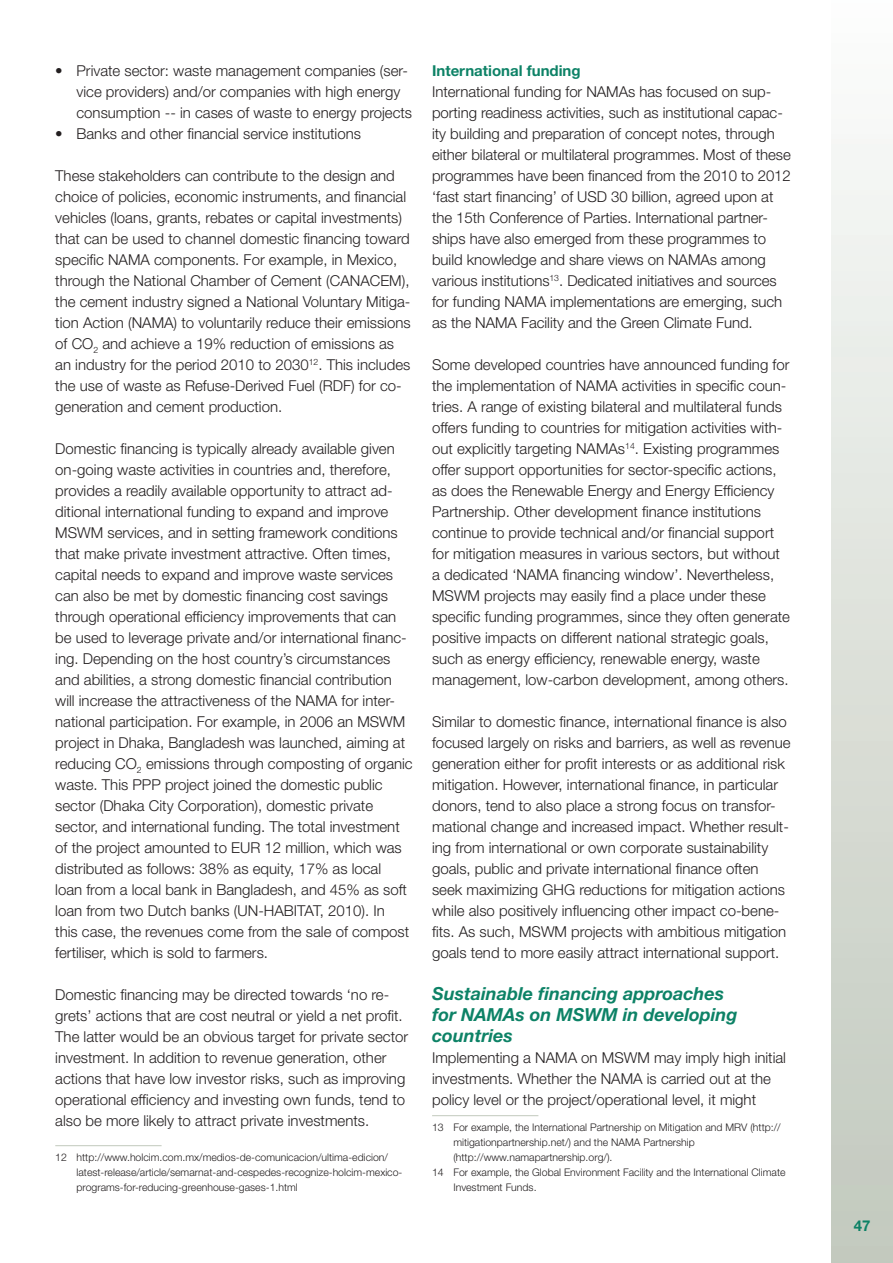
<style>
.page{position:relative;width:893px;height:1263px;background:#fff}
.page>*{position:absolute;margin:0;border:0;box-sizing:border-box;transform-origin:0 0}
.t1{font:italic 700 18px/21px "Helvetica Neue LT Std";color:#0d8266}
.t2{font:300 15px/21px "Helvetica Neue LT Std";color:#231f20}
.t3{font:700 15px "Helvetica Neue LT Std";color:#0d8266}
.t4{font:300 10.5px/15px "Helvetica Neue LT Std";color:#231f20}
</style>
<div class="page">
<div style="left:831px;top:0;width:62px;height:1263px;background:linear-gradient(to bottom,#fbfdfc,#c1c8bc)"></div>
<hr style="left:55px;top:1145px;width:107px;height:1px;background:#c2c9bd">
<hr style="left:432px;top:1115px;width:106px;height:1px;background:#c2c9bd">
<p class="t2" style="left:77px;top:60px;width:337px;text-indent:-21px">• Private sector: waste management companies (ser&shy;vice providers) and/or companies with high energy consumption -- in cases of waste to energy projects</p>
<p class="t2" style="left:55px;top:123px;width:307px">• Banks and other financial service institutions</p>
<p class="t2" style="left:55px;top:165px;width:357px">These stakeholders can contribute to the design and choice of policies, economic instruments, and financial vehicles (loans, grants, rebates or capital investments) that can be used to channel domestic financing toward specific NAMA components. For example, in Mexico, through the National Chamber of Cement (CANACEM), the cement industry signed a National Voluntary Mitiga&shy;tion Action (NAMA) to voluntarily reduce their emissions of CO<sub>2</sub> and achieve a 19% reduction of emissions as an industry for the period 2010 to 2030<sup>12</sup>. This includes the use of waste as Refuse-Derived Fuel (RDF) for co&shy;generation and cement production.</p>
<p class="t2" style="left:55px;top:438px;width:359px">Domestic financing is typically already available given on-going waste activities in countries and, therefore, provides a readily available opportunity to attract ad&shy;ditional international funding to expand and improve MSWM services, and in setting framework conditions that make private investment attractive. Often times, capital needs to expand and improve waste services can also be met by domestic financing cost savings through operational efficiency improvements that can be used to leverage private and/or international financ&shy;ing. Depending on the host country’s circumstances and abilities, a strong domestic financial contribution will increase the attractiveness of the NAMA for inter&shy;national participation. For example, in 2006 an MSWM project in Dhaka, Bangladesh was launched, aiming at reducing CO<sub>2</sub> emissions through composting of organic waste. This PPP project joined the domestic public sector (Dhaka City Corporation), domestic private sector, and international funding. The total investment of the project amounted to EUR 12 million, which was distributed as follows: 38% as equity, 17% as local<br>loan from a local bank in Bangladesh, and 45% as soft loan from two Dutch banks (UN-HABITAT, 2010). In<br>this case, the revenues come from the sale of compost fertiliser, which is sold to farmers.</p>
<p class="t2" style="left:55px;top:984px;width:354px">Domestic financing may be directed towards ‘no re&shy;grets’ actions that are cost neutral or yield a net profit.<br>The latter would be an obvious target for private sector investment. In addition to revenue generation, other actions that have low investor risks, such as improving operational efficiency and investing own funds, tend to also be more likely to attract private investments.</p>
<p class="t4" style="left:77px;top:1149px;width:327px;text-indent:-21px">12 http://www.holcim.com.mx/medios-de-comunicacion/ultima-edicion/ latest-release/article/semarnat-and-cespedes-recognize-holcim-mexico&shy;programs-for-reducing-greenhouse-gases-1.html</p>
<p class="t3" style="left:432px;top:62px;width:150px">International funding</p>
<p class="t2" style="left:432px;top:81px;width:360px">International funding for NAMAs has focused on sup&shy;porting readiness activities, such as institutional capac&shy;ity building and preparation of concept notes, through either bilateral or multilateral programmes. Most of these programmes have been financed from the 2010 to 2012 ‘fast start financing’ of USD 30 billion, agreed upon at the 15th Conference of Parties. International partner&shy;ships have also emerged from these programmes to build knowledge and share views on NAMAs among various institutions<sup>13</sup>. Dedicated initiatives and sources for funding NAMA implementations are emerging, such as the NAMA Facility and the Green Climate Fund.</p>
<p class="t2" style="left:432px;top:354px;width:359px">Some developed countries have announced funding for the implementation of NAMA activities in specific coun&shy;tries. A range of existing bilateral and multilateral funds offers funding to countries for mitigation activities with&shy;out explicitly targeting NAMAs<sup>14</sup>. Existing programmes offer support opportunities for sector-specific actions, as does the Renewable Energy and Energy Efficiency Partnership. Other development finance institutions continue to provide technical and/or financial support for mitigation measures in various sectors, but without a dedicated ‘NAMA financing window’. Nevertheless, MSWM projects may easily find a place under these specific funding programmes, since they often generate positive impacts on different national strategic goals, such as energy efficiency, renewable energy, waste management, low-carbon development, among others.</p>
<p class="t2" style="left:432px;top:711px;width:360px">Similar to domestic finance, international finance is also focused largely on risks and barriers, as well as revenue generation either for profit interests or as additional risk mitigation. However, international finance, in particular donors, tend to also place a strong focus on transfor&shy;mational change and increased impact. Whether result&shy;ing from international or own corporate sustainability goals, public and private international finance often seek maximizing GHG reductions for mitigation actions while also positively influencing other impact co-bene&shy;fits. As such, MSWM projects with ambitious mitigation goals tend to more easily attract international support.</p>
<p class="t1" style="left:432px;top:983px;width:307px">Sustainable financing approaches for NAMAs on MSWM in developing countries</p>
<p class="t2" style="left:432px;top:1047px;width:355px">Implementing a NAMA on MSWM may imply high initial investments. Whether the NAMA is carried out at the policy level or the project/operational level, it might</p>
<p class="t4" style="left:432px;top:1119px;width:350px">13 For example, the International Partnership on Mitigation and MRV (http://</p>
<p class="t4" style="left:453px;top:1134px;width:243px">mitigationpartnership.net/) and the NAMA Partnership</p>
<p class="t4" style="left:453px;top:1149px;width:161px">(http://www.namapartnership.org/).</p>
<p class="t4" style="left:432px;top:1164px;width:355px">14 For example, the Global Environment Facility and the International Climate</p>
<p class="t4" style="left:453px;top:1179px;width:85px">Investment Funds.</p>
<p class="t3" style="left:854px;top:1217px;width:18px">47</p>
</div>
